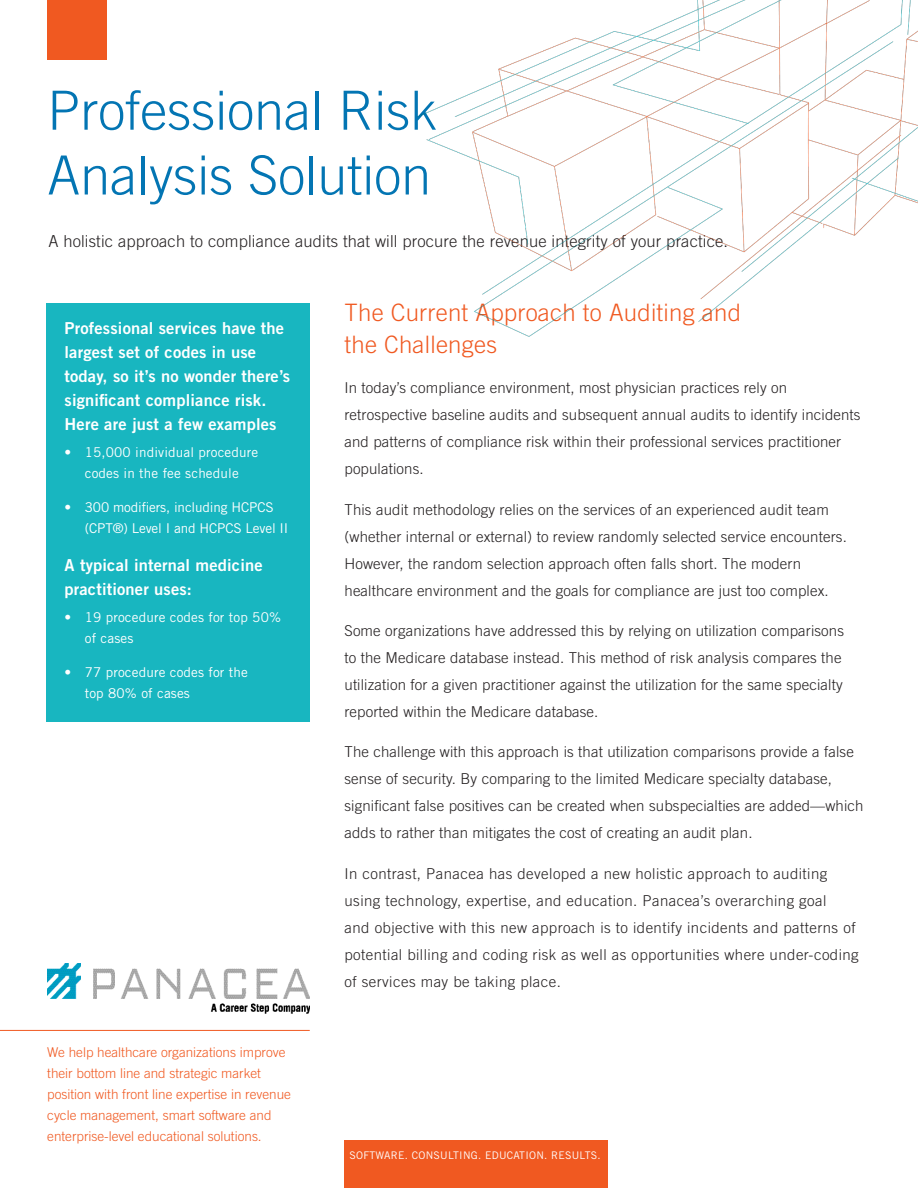
<style>
.page{position:relative;width:918px;height:1188px;background:#fff}
.page>*{position:absolute;margin:0;border:0;box-sizing:border-box;transform-origin:0 0}
.t1{font:300 54px/64.8px "Trade Gothic LT Std";color:#0375b3}
.Body_Text_1{font:300 24px/31.5px "Trade Gothic LT Std";letter-spacing:.01em;color:#f05921}
.Body_Text_1-2{font:16.5px/24px "Trade Gothic LT Std Bd 2";letter-spacing:.01em;color:#fff}
.Body_Text_1-3{font:300 16.5px "Trade Gothic LT Std";letter-spacing:.01em;color:#231f20}
.Body_Text_1-4{font:300 15px/27px "Trade Gothic LT Std";letter-spacing:.01em;color:#231f20}
.Body_Text_1-5{font:300 15px/27px "Trade Gothic LT Std";letter-spacing:.03em;color:#231f20}
.t2{font:300 13.5px/21px "Trade Gothic LT Std";color:#f05921}
.Body_Text_1-6{font:13.5px/21px "Trade Gothic LT Std";letter-spacing:.01em;color:#fff}
.Body_Text_1-7{font:13.5px/21px "Trade Gothic LT Std";letter-spacing:-.01em;color:#fff}
.Body_Text_1-8{font:10.5px "Trade Gothic LT Std";letter-spacing:.025em;color:#fff}
</style>
<div class="page">
<div style="left:47px;top:0;width:60px;height:60px;background:#f05921"></div>
<div style="left:345px;top:1141px;width:263px;height:47px;background:#f05921"></div>
<div style="left:46px;top:303px;width:264px;height:418px;background:#18b6c0"></div>
<img style="left:47px;top:964px;width:263px;height:50px">
<hr style="left:0;top:1030px;width:310px;height:1px;background:#f05921">
<img style="left:417px;top:0;width:501px;height:337px">
<p class="t1" style="left:47px;top:77px;width:391px">Professional Risk<br>Analysis Solution</p>
<p class="Body_Text_1-3" style="left:48px;top:232px;width:681px">A holistic approach to compliance audits that will procure the revenue integrity of your practice.</p>
<p class="Body_Text_1-2" style="left:65px;top:316px;width:227px">Professional services have the largest set of codes in use today, so it’s no wonder there’s significant compliance risk.<br>Here are just a few examples</p>
<p class="Body_Text_1-6" style="left:65px;top:441px;width:195px;text-align:center">• 15,000 individual procedure codes in the fee schedule</p>
<p class="Body_Text_1-7" style="left:85px;top:497px;width:205px;text-indent:-20px">• 300 modifiers, including HCPCS (CPT®) Level I and HCPCS Level II</p>
<p class="Body_Text_1-2" style="left:65px;top:553px;width:200px">A typical internal medicine practitioner uses:</p>
<p class="Body_Text_1-6" style="left:85px;top:607px;width:198px;text-indent:-20px">• 19 procedure codes for top 50% of cases</p>
<p class="Body_Text_1-6" style="left:85px;top:662px;width:165px;text-indent:-20px">• 77 procedure codes for the top 80% of cases</p>
<p class="t2" style="left:47px;top:1042px;width:245px">We help healthcare organizations improve their bottom line and strategic market position with front line expertise in revenue cycle management, smart software and enterprise-level educational solutions.</p>
<p class="Body_Text_1" style="left:345px;top:297px;width:398px">The Current Approach to Auditing and the Challenges</p>
<p class="Body_Text_1-4" style="left:345px;top:374px;width:518px">In today’s compliance environment, most physician practices rely on retrospective baseline audits and subsequent annual audits to identify incidents and patterns of compliance risk within their professional services practitioner populations.</p>
<p class="Body_Text_1-4" style="left:345px;top:496px;width:504px">This audit methodology relies on the services of an experienced audit team (whether internal or external) to review randomly selected service encounters.<br>However, the random selection approach often falls short. The modern healthcare environment and the goals for compliance are just too complex.</p>
<p class="Body_Text_1-4" style="left:345px;top:616px;width:501px">Some organizations have addressed this by relying on utilization comparisons to the Medicare database instead. This method of risk analysis compares the utilization for a given practitioner against the utilization for the same specialty reported within the Medicare database.</p>
<p class="Body_Text_1-4" style="left:345px;top:738px;width:520px">The challenge with this approach is that utilization comparisons provide a false sense of security. By comparing to the limited Medicare specialty database, significant false positives can be created when subspecialties are added—which adds to rather than mitigates the cost of creating an audit plan.</p>
<p class="Body_Text_1-5" style="left:345px;top:859px;width:516px">In contrast, Panacea has developed a new holistic approach to auditing using technology, expertise, and education. Panacea’s overarching goal<br>and objective with this new approach is to identify incidents and patterns of potential billing and coding risk as well as opportunities where under-coding of services may be taking place.</p>
<p class="Body_Text_1-8" style="left:349px;top:1149px;width:253px">SOFTWARE. CONSULTING. EDUCATION. RESULTS.</p>
</div>
